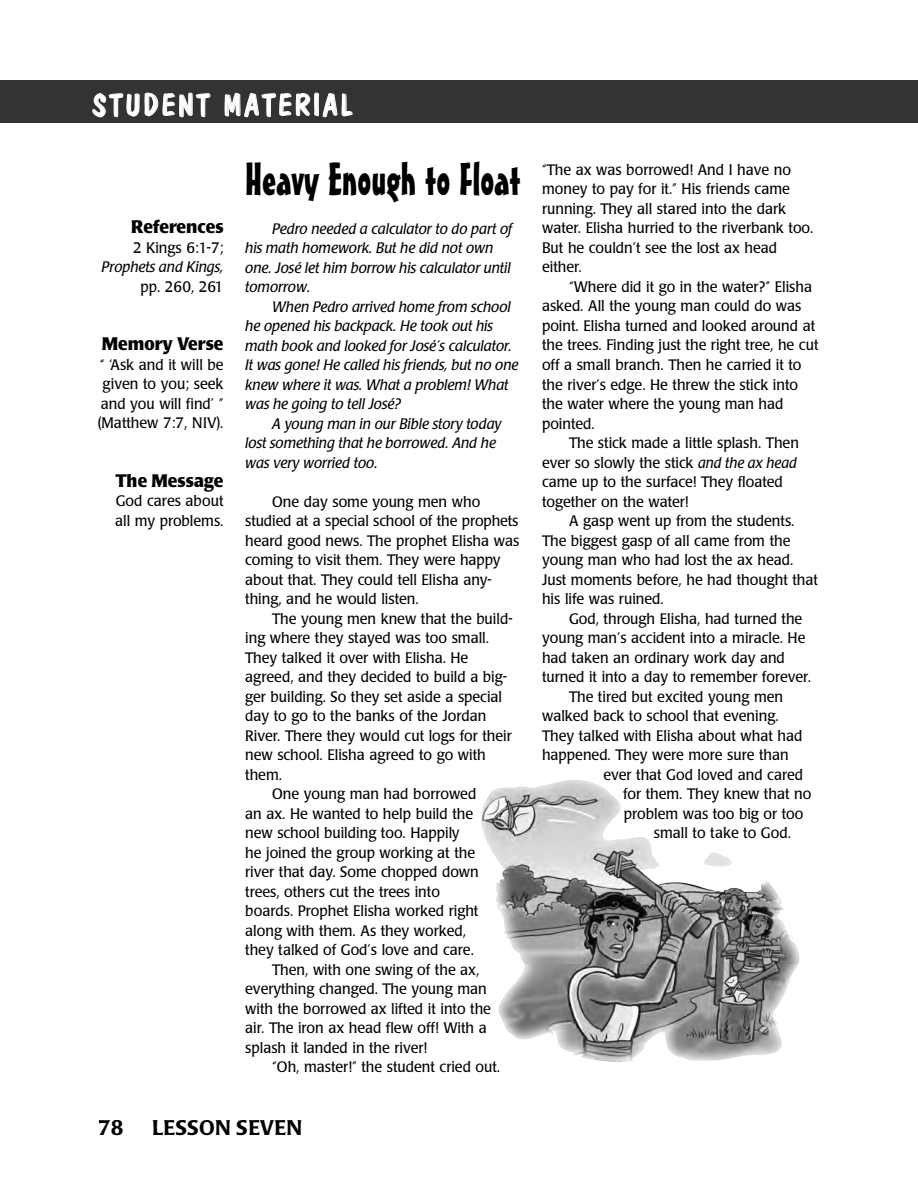
<style>
.page{position:relative;width:918px;height:1202px;background:#fff}
.page>*{position:absolute;margin:0;border:0;box-sizing:border-box;transform-origin:0 0}
.t1{font:45px "Mister Earl BT";color:#000}
.t2{font:30px "Dom Casual D";letter-spacing:.095em;color:#fff}
.t3{font:500 21px "Poppl Laudatio";letter-spacing:.01em;color:#000}
.t4{font:700 18px "Poppl Laudatio";color:#000;scale:.95 1}
.t5{font:15px/19.5px "Poppl Laudatio";color:#000;scale:.95 1}
.t6{font:italic 15px/19.5px "Poppl Laudatio";color:#000}
.s1{font-style:italic}
</style>
<div class="page">
<div style="left:0;top:80px;width:891px;height:43px;background:#333"></div>
<div style="left:891px;top:80px;width:27px;height:43px;background:#333"></div>
<img style="left:481px;top:780px;width:319px;height:281px">
<h2 class="t2" style="left:92px;top:87px;width:261px">STUDENT MATERIAL</h2>
<p class="t4" style="left:131px;top:220px;width:99px">References</p>
<p class="t5" style="left:133px;top:239px;width:97px">2 Kings 6:1-7;</p>
<p class="t6" style="left:102px;top:259px;width:123px">Prophets and Kings,</p>
<p class="t5" style="left:140px;top:278px;width:89px">pp. 260, 261</p>
<p class="t4" style="left:102px;top:337px;width:130px">Memory Verse</p>
<p class="t5" style="left:98px;top:356px;width:134px;text-align:center">“ ‘Ask and it will be given to you; seek and you will find’ ” (Matthew 7:7, NIV).</p>
<p class="t4" style="left:116px;top:473px;width:115px">The Message</p>
<p class="t5" style="left:115px;top:493px;width:116px">God cares about all my problems.</p>
<h1 class="t1" style="left:245px;top:162px;width:277px">Heavy Enough to Float</h1>
<p class="t6" style="left:245px;top:220px;width:269px;text-indent:27px">Pedro needed a calculator to do part of his math homework. But he did not own one. José let him borrow his calculator until tomorrow.</p>
<p class="t6" style="left:245px;top:298px;width:275px;text-indent:27px">When Pedro arrived home from school he opened his backpack. He took out his math book and looked for José’s calculator.<br>It was gone! He called his friends, but no one knew where it was. What a problem! What was he going to tell José?</p>
<p class="t6" style="left:245px;top:415px;width:258px;text-indent:27px">A young man in our Bible story today lost something that he borrowed. And he was very worried too.</p>
<p class="t5" style="left:245px;top:493px;width:290px;text-indent:27px">One day some young men who studied at a special school of the prophets heard good news. The prophet Elisha was coming to visit them. They were happy about that. They could tell Elisha any&shy;thing, and he would listen.</p>
<p class="t5" style="left:272px;top:610px;width:254px">The young men knew that the build-</p>
<p class="t5" style="left:245px;top:630px;width:258px">ing where they stayed was too small.</p>
<p class="t5" style="left:245px;top:649px;width:236px">They talked it over with Elisha. He</p>
<p class="t5" style="left:245px;top:669px;width:277px">agreed, and they decided to build a big-</p>
<p class="t5" style="left:245px;top:688px;width:272px">ger building. So they set aside a special</p>
<p class="t5" style="left:245px;top:708px;width:255px">day to go to the banks of the Jordan</p>
<p class="t5" style="left:245px;top:727px;width:282px">River. There they would cut logs for their</p>
<p class="t5" style="left:245px;top:747px;width:255px">new school. Elisha agreed to go with</p>
<p class="t5" style="left:245px;top:766px;width:40px">them.</p>
<p class="t5" style="left:272px;top:786px;width:216px">One young man had borrowed</p>
<p class="t5" style="left:245px;top:805px;width:241px">an ax. He wanted to help build the</p>
<p class="t5" style="left:245px;top:825px;width:227px">new school building too. Happily</p>
<p class="t5" style="left:245px;top:844px;width:243px">he joined the group working at the</p>
<p class="t5" style="left:245px;top:864px;width:247px">river that day. Some chopped down</p>
<p class="t5" style="left:245px;top:883px;width:207px">trees, others cut the trees into</p>
<p class="t5" style="left:245px;top:903px;width:247px">boards. Prophet Elisha worked right</p>
<p class="t5" style="left:245px;top:922px;width:234px">along with them. As they worked,</p>
<p class="t5" style="left:245px;top:942px;width:242px">they talked of God’s love and care.</p>
<p class="t5" style="left:272px;top:961px;width:219px">Then, with one swing of the ax,</p>
<p class="t5" style="left:245px;top:981px;width:256px">everything changed. The young man</p>
<p class="t5" style="left:245px;top:1000px;width:260px">with the borrowed ax lifted it into the</p>
<p class="t5" style="left:245px;top:1020px;width:256px">air. The iron ax head flew off! With a</p>
<p class="t5" style="left:245px;top:1039px;width:193px">splash it landed in the river!</p>
<p class="t5" style="left:272px;top:1059px;width:241px">“Oh, master!” the student cried out.</p>
<h3 class="t3" style="left:98px;top:1119px;width:27px">78</h3>
<h3 class="t3" style="left:152px;top:1119px;width:152px">LESSON SEVEN</h3>
<p class="t5" style="left:542px;top:161px;width:287px">“The ax was borrowed! And I have no money to pay for it.” His friends came running. They all stared into the dark water. Elisha hurried to the riverbank too.<br>But he couldn’t see the lost ax head either.</p>
<p class="t5" style="left:542px;top:278px;width:293px;text-indent:27px">“Where did it go in the water?” Elisha asked. All the young man could do was point. Elisha turned and looked around at the trees. Finding just the right tree, he cut off a small branch. Then he carried it to the river’s edge. He threw the stick into the water where the young man had pointed.</p>
<p class="t5" style="left:542px;top:434px;width:272px;text-indent:27px">The stick made a little splash. Then ever so slowly the stick <span class="s1">and the ax head </span>came up to the surface! They floated together on the water!</p>
<p class="t5" style="left:542px;top:512px;width:292px;text-indent:27px">A gasp went up from the students.<br>The biggest gasp of all came from the young man who had lost the ax head.<br>Just moments before, he had thought that his life was ruined.</p>
<p class="t5" style="left:569px;top:610px;width:247px">God, through Elisha, had turned the</p>
<p class="t5" style="left:542px;top:629px;width:279px">young man’s accident into a miracle. He</p>
<p class="t5" style="left:542px;top:649px;width:257px">had taken an ordinary work day and</p>
<p class="t5" style="left:542px;top:668px;width:285px">turned it into a day to remember forever.</p>
<p class="t5" style="left:569px;top:688px;width:227px">The tired but excited young men</p>
<p class="t5" style="left:542px;top:707px;width:251px">walked back to school that evening.</p>
<p class="t5" style="left:542px;top:727px;width:276px">They talked with Elisha about what had</p>
<p class="t5" style="left:542px;top:746px;width:261px">happened. They were more sure than</p>
<p class="t5" style="left:603px;top:766px;width:212px">ever that God loved and cared</p>
<p class="t5" style="left:623px;top:785px;width:200px">for them. They knew that no</p>
<p class="t5" style="left:624px;top:805px;width:191px">problem was too big or too</p>
<p class="t5" style="left:654px;top:824px;width:146px">small to take to God.</p>
</div>
